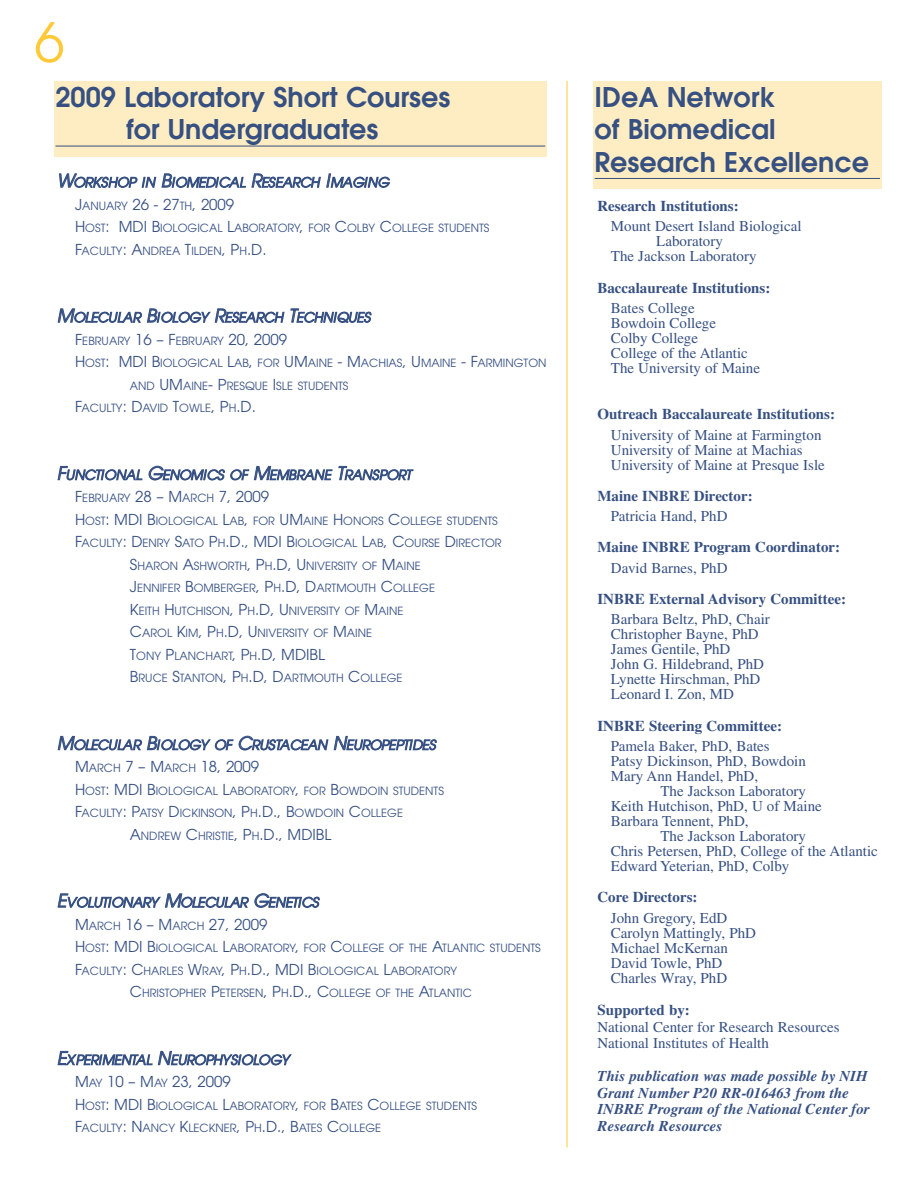
<style>
.page{position:relative;width:918px;height:1188px;background:#fff}
.page>*{position:absolute;margin:0;border:0;box-sizing:border-box;transform-origin:0 0}
.t1{font:54px "Avant Garde";color:#ffc938}
.t2{font:600 27px/32.4px "Avant Garde";color:#365082;text-align:center}
.t3{font:15px/15px "Times";color:#365082}
.t4{font:700 15px "Times";color:#365082}
.t5{font:15px "Avant Garde";color:#365082}
.t6{font:italic 700 15px/16.5px "Times";color:#365082}
.t7{font:italic 13.5px "Avant Garde";letter-spacing:-.02em;color:#365082}
.t8{font:11.25px/22.5px "Avant Garde";color:#365082}
.t9{font:7.8px/12.6px "Avant Garde";color:#365082}
.s1{font-size:10.5px}
.s2{font-size:18px}
.s3{font-size:11.25px}
.s4{font-size:15px}
</style>
<div class="page">
<div style="left:54px;top:81px;width:493px;height:76px;background:#feedc3"></div>
<hr style="left:56px;top:146px;width:489px;height:1px;background:#365082">
<div style="left:593px;top:81px;width:288px;height:107px;background:#feedc3"></div>
<hr style="left:595px;top:178px;width:285px;height:1px;background:#365082">
<hr style="left:567px;top:81px;width:1px;height:1067px;background:#ffc938">
<h1 class="t1" style="left:34px;top:22px;width:31px">6</h1>
<h2 class="t2" style="left:56px;top:83px;width:396px">2009 Laboratory Short Courses for Undergraduates</h2>
<h2 class="t2" style="left:595px;top:83px;width:276px;text-align:left">IDeA Network<br>of Biomedical<br>Research Excellence</h2>
<h3 class="t4" style="left:597px;top:197px;width:143px">Research Institutions:</h3>
<h3 class="t3" style="left:611px;top:220px;width:192px">Mount Desert Island Biological</h3>
<h3 class="t3" style="left:656px;top:235px;width:68px">Laboratory</h3>
<h3 class="t3" style="left:611px;top:250px;width:147px">The Jackson Laboratory</h3>
<h3 class="t4" style="left:597px;top:279px;width:174px">Baccalaureate Institutions:</h3>
<h3 class="t3" style="left:611px;top:302px;width:151px">Bates College<br>Bowdoin College<br>Colby College<br>College of the Atlantic<br>The University of Maine</h3>
<h3 class="t4" style="left:597px;top:405px;width:239px">Outreach Baccalaureate Institutions:</h3>
<h3 class="t3" style="left:611px;top:429px;width:216px">University of Maine at Farmington<br>University of Maine at Machias<br>University of Maine at Presque Isle</h3>
<h3 class="t4" style="left:597px;top:487px;width:157px">Maine INBRE Director:</h3>
<h3 class="t3" style="left:611px;top:510px;width:118px">Patricia Hand, PhD</h3>
<h3 class="t4" style="left:597px;top:538px;width:244px">Maine INBRE Program Coordinator:</h3>
<h3 class="t3" style="left:611px;top:562px;width:118px">David Barnes, PhD</h3>
<h3 class="t4" style="left:597px;top:590px;width:250px">INBRE External Advisory Committee:</h3>
<h3 class="t3" style="left:611px;top:613px;width:160px">Barbara Beltz, PhD, Chair<br>Christopher Bayne, PhD<br>James Gentile, PhD<br>John G. Hildebrand, PhD<br>Lynette Hirschman, PhD<br>Leonard I. Zon, MD</h3>
<h3 class="t4" style="left:597px;top:717px;width:186px">INBRE Steering Committee:</h3>
<h3 class="t3" style="left:611px;top:740px;width:197px">Pamela Baker, PhD, Bates<br>Patsy Dickinson, PhD, Bowdoin<br>Mary Ann Handel, PhD,</h3>
<h3 class="t3" style="left:611px;top:785px;width:213px;text-indent:49px">The Jackson Laboratory<br>Keith Hutchison, PhD, U of Maine<br>Barbara Tennent, PhD,</h3>
<h3 class="t3" style="left:611px;top:830px;width:268px;text-indent:49px">The Jackson Laboratory<br>Chris Petersen, PhD, College of the Atlantic<br>Edward Yeterian, PhD, Colby</h3>
<h3 class="t4" style="left:597px;top:888px;width:102px">Core Directors:</h3>
<h3 class="t3" style="left:611px;top:912px;width:147px">John Gregory, EdD<br>Carolyn Mattingly, PhD<br>Michael McKernan<br>David Towle, PhD<br>Charles Wray, PhD</h3>
<h3 class="t4" style="left:597px;top:1001px;width:94px">Supported by:</h3>
<h3 class="t3" style="left:597px;top:1020px;width:244px;line-height:16.5px">National Center for Research Resources<br>National Institutes of Health</h3>
<h3 class="t6" style="left:597px;top:1068px;width:274px">This publication was made possible by NIH Grant Number P20 RR-016463 from the INBRE Program of the National Center for Research Resources</h3>
<h2 class="t2" style="left:56px;top:110px;width:258px">xxxxxxxxxxxxxxxxx</h2>
<p class="t9" style="left:612px;top:157px;width:240px"><span class="s1">A</span>T LEFT<span class="s1">: INBRE O</span>UTREACH <span class="s1">C</span>ORE CO<span class="s1">-D</span>IRECTOR <span class="s1">M</span>ICHAEL<br><span class="s1">M</span>C<span class="s1">K</span>ERNAN DISCUSSES <span class="s1">M</span>AINE<span class="s1">’</span>S</p>
<p class="t7" style="left:57px;top:177px;width:334px"><span class="s2">W</span>ORKSHOP IN <span class="s2">B</span>IOMEDICAL <span class="s2">R</span>ESEARCH <span class="s2">I</span>MAGING</p>
<h3 class="t5" style="left:75px;top:199px;width:161px">J<span class="s3">ANUARY</span> 26 - 27<span class="s3">TH</span>, 2009</h3>
<p class="t8" style="left:75px;top:218px;width:416px"><span class="s4">H</span>OST<span class="s4">: MDI B</span>IOLOGICAL <span class="s4">L</span>ABORATORY<span class="s4">,</span> FOR <span class="s4">C</span>OLBY <span class="s4">C</span>OLLEGE STUDENTS<br><span class="s4">F</span>ACULTY<span class="s4">: A</span>NDREA <span class="s4">T</span>ILDEN<span class="s4">, P</span>H<span class="s4">.D.</span></p>
<p class="t7" style="left:57px;top:312px;width:315px"><span class="s2">M</span>OLECULAR <span class="s2">B</span>IOLOGY <span class="s2">R</span>ESEARCH <span class="s2">T</span>ECHNIQUES</p>
<p class="t8" style="left:75px;top:331px;width:214px"><span class="s4">F</span>EBRUARY <span class="s4">16 – F</span>EBRUARY <span class="s4">20, 2009</span></p>
<p class="t8" style="left:75px;top:353px;width:473px"><span class="s4">H</span>OST<span class="s4">: MDI B</span>IOLOGICAL <span class="s4">L</span>AB<span class="s4">,</span> FOR <span class="s4">UM</span>AINE <span class="s4">- M</span>ACHIAS<span class="s4">, U</span>MAINE <span class="s4">- F</span>ARMINGTON</p>
<p class="t8" style="left:130px;top:376px;width:220px">AND <span class="s4">UM</span>AINE<span class="s4">- P</span>RESQUE <span class="s4">I</span>SLE STUDENTS</p>
<p class="t8" style="left:75px;top:398px;width:182px"><span class="s4">F</span>ACULTY<span class="s4">: D</span>AVID <span class="s4">T</span>OWLE<span class="s4">, P</span>H<span class="s4">.D.</span></p>
<p class="t7" style="left:57px;top:470px;width:356px"><span class="s2">F</span>UNCTIONAL <span class="s2">G</span>ENOMICS OF <span class="s2">M</span>EMBRANE <span class="s2">T</span>RANSPORT</p>
<h3 class="t5" style="left:75px;top:491px;width:195px">F<span class="s3">EBRUARY</span> 28 – M<span class="s3">ARCH</span> 7, 2009</h3>
<p class="t8" style="left:75px;top:511px;width:424px"><span class="s4">H</span>OST<span class="s4">: MDI B</span>IOLOGICAL <span class="s4">L</span>AB<span class="s4">,</span> FOR <span class="s4">UM</span>AINE <span class="s4">H</span>ONORS <span class="s4">C</span>OLLEGE STUDENTS</p>
<p class="t8" style="left:75px;top:533px;width:428px"><span class="s4">F</span>ACULTY<span class="s4">: D</span>ENRY <span class="s4">S</span>ATO <span class="s4">P</span>H<span class="s4">.D., MDI B</span>IOLOGICAL <span class="s4">L</span>AB<span class="s4">, C</span>OURSE <span class="s4">D</span>IRECTOR</p>
<p class="t8" style="left:130px;top:556px;width:293px"><span class="s4">S</span>HARON <span class="s4">A</span>SHWORTH<span class="s4">, P</span>H<span class="s4">.D, U</span>NIVERSITY OF <span class="s4">M</span>AINE</p>
<p class="t8" style="left:130px;top:578px;width:307px"><span class="s4">J</span>ENNIFER <span class="s4">B</span>OMBERGER<span class="s4">, P</span>H<span class="s4">.D, D</span>ARTMOUTH <span class="s4">C</span>OLLEGE</p>
<p class="t8" style="left:130px;top:601px;width:275px"><span class="s4">K</span>EITH <span class="s4">H</span>UTCHISON<span class="s4">, P</span>H<span class="s4">.D, U</span>NIVERSITY OF <span class="s4">M</span>AINE</p>
<p class="t8" style="left:130px;top:623px;width:244px"><span class="s4">C</span>AROL <span class="s4">K</span>IM<span class="s4">, P</span>H<span class="s4">.D, U</span>NIVERSITY OF <span class="s4">M</span>AINE</p>
<h3 class="t5" style="left:130px;top:649px;width:197px">T<span class="s3">ONY</span> P<span class="s3">LANCHART</span>, P<span class="s3">H</span>.D, MDIBL</h3>
<p class="t8" style="left:130px;top:668px;width:274px"><span class="s4">B</span>RUCE <span class="s4">S</span>TANTON<span class="s4">, P</span>H<span class="s4">.D, D</span>ARTMOUTH <span class="s4">C</span>OLLEGE</p>
<p class="t7" style="left:57px;top:740px;width:380px"><span class="s2">M</span>OLECULAR <span class="s2">B</span>IOLOGY OF <span class="s2">C</span>RUSTACEAN <span class="s2">N</span>EUROPEPTIDES</p>
<h3 class="t5" style="left:75px;top:761px;width:186px">M<span class="s3">ARCH</span> 7 – M<span class="s3">ARCH</span> 18, 2009</h3>
<p class="t8" style="left:75px;top:781px;width:370px"><span class="s4">H</span>OST<span class="s4">: MDI B</span>IOLOGICAL <span class="s4">L</span>ABORATORY<span class="s4">,</span> FOR <span class="s4">B</span>OWDOIN STUDENTS<br><span class="s4">F</span>ACULTY<span class="s4">: P</span>ATSY <span class="s4">D</span>ICKINSON<span class="s4">, P</span>H<span class="s4">.D., B</span>OWDOIN <span class="s4">C</span>OLLEGE</p>
<h3 class="t5" style="left:130px;top:829px;width:203px">A<span class="s3">NDREW</span> C<span class="s3">HRISTIE</span>, P<span class="s3">H</span>.D., MDIBL</h3>
<p class="t7" style="left:57px;top:897px;width:263px"><span class="s2">E</span>VOLUTIONARY <span class="s2">M</span>OLECULAR <span class="s2">G</span>ENETICS</p>
<h3 class="t5" style="left:75px;top:919px;width:194px">M<span class="s3">ARCH</span> 16 – M<span class="s3">ARCH</span> 27, 2009</h3>
<p class="t8" style="left:75px;top:938px;width:467px"><span class="s4">H</span>OST<span class="s4">: MDI B</span>IOLOGICAL <span class="s4">L</span>ABORATORY<span class="s4">,</span> FOR <span class="s4">C</span>OLLEGE OF THE <span class="s4">A</span>TLANTIC STUDENTS</p>
<p class="t8" style="left:75px;top:961px;width:383px"><span class="s4">F</span>ACULTY<span class="s4">: C</span>HARLES <span class="s4">W</span>RAY<span class="s4">, P</span>H<span class="s4">.D., MDI B</span>IOLOGICAL <span class="s4">L</span>ABORATORY</p>
<p class="t8" style="left:130px;top:983px;width:344px"><span class="s4">C</span>HRISTOPHER <span class="s4">P</span>ETERSEN<span class="s4">, P</span>H<span class="s4">.D., C</span>OLLEGE OF THE <span class="s4">A</span>TLANTIC</p>
<p class="t7" style="left:57px;top:1055px;width:234px"><span class="s2">E</span>XPERIMENTAL <span class="s2">N</span>EUROPHYSIOLOGY</p>
<h3 class="t5" style="left:75px;top:1076px;width:157px">M<span class="s3">AY</span> 10 – M<span class="s3">AY</span> 23, 2009</h3>
<p class="t8" style="left:75px;top:1096px;width:404px"><span class="s4">H</span>OST<span class="s4">: MDI B</span>IOLOGICAL <span class="s4">L</span>ABORATORY<span class="s4">,</span> FOR <span class="s4">B</span>ATES <span class="s4">C</span>OLLEGE STUDENTS<br><span class="s4">F</span>ACULTY<span class="s4">: N</span>ANCY <span class="s4">K</span>LECKNER<span class="s4">, P</span>H<span class="s4">.D., B</span>ATES <span class="s4">C</span>OLLEGE</p>
</div>
